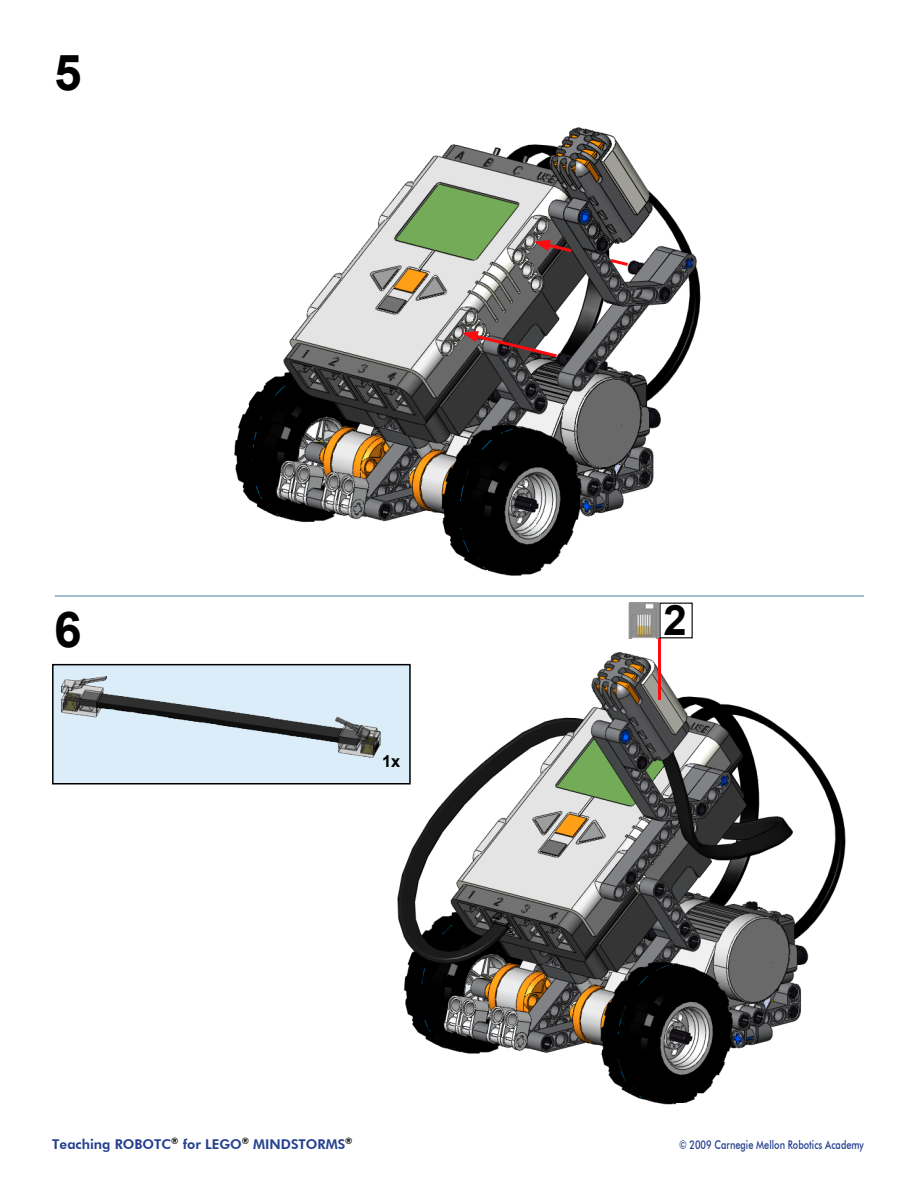
<style>
.page{position:relative;width:918px;height:1188px;background:#fff}
.page>*{position:absolute;margin:0;border:0;box-sizing:border-box;transform-origin:0 0}
.t1{font:700 49.5px "Arial";color:#000}
.t2{font:700 42px "Arial";color:#000}
.t3{font:700 16.5px "Arial";color:#000}
.t4{font:800 13.5px "Futura BT";color:#25408f}
.t5{font:500 12px "Futura BT";color:#25408f;scale:.77 1}
</style>
<div class="page">
<img style="left:392px;top:643px;width:454px;height:462px">
<hr style="left:55px;top:595px;width:809px;height:2px;background:#004f83">
<div style="left:53px;top:665px;width:357px;height:119px;background:#dbedf9"></div>
<div style="left:52px;top:664px;width:359px;height:120px;border:2px solid #000"></div>
<img style="left:60px;top:676px;width:321px;height:82px">
<img style="left:234px;top:127px;width:467px;height:449px">
<svg style="left:462px;top:331px;width:98px;height:29px;background:#75595a"></svg>
<svg style="left:534px;top:240px;width:41px;height:14px"></svg>
<svg style="left:607px;top:257px;width:24px;height:11px"></svg>
<img style="left:629px;top:603px;width:30px;height:35px">
<hr style="left:658px;top:638px;width:2px;height:62px;background:#fd0b0f">
<h1 class="t1" style="left:54px;top:40px;width:29px">5</h1>
<h1 class="t1" style="left:54px;top:597px;width:29px">6</h1>
<h2 class="t2" style="left:664px;top:593px;width:25px">2</h2>
<p class="t3" style="left:382px;top:750px;width:20px">1x</p>
<p class="t4" style="left:52px;top:1136px;width:302px">Teaching ROBOTC<sup>®</sup> for LEGO<sup>®</sup> MINDSTORMS<sup>®</sup></p>
<p class="t5" style="left:679px;top:1138px;width:242px">© 2009 Carnegie Mellon Robotics Academy</p>
</div>
